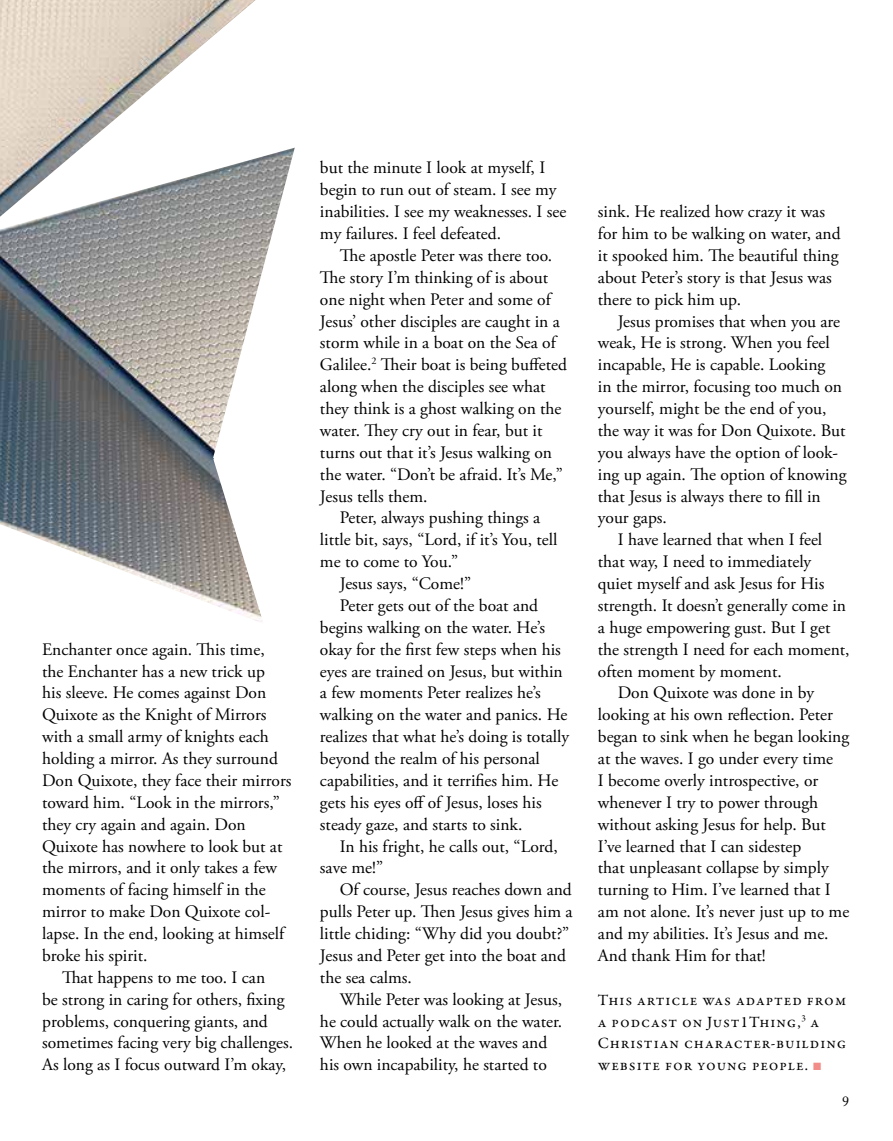
<style>
.page{position:relative;width:893px;height:1141px;background:#fff}
.page>*{position:absolute;margin:0;border:0;box-sizing:border-box;transform-origin:0 0}
.t1{font:17.5px/21.9px "Adobe Garamond Pro";color:#000}
.t2{font:15.75px/21.9px "Garamond Premr Pro";letter-spacing:.06em;color:#000}
.t3{font:14px "Adobe Caslon Pro";color:#000}
.s1{font-family:"Arial";color:#f18c89}
</style>
<div class="page">
<img style="left:0;top:229px;width:213px;height:295px">
<svg style="left:0;top:0;width:256px;height:229px"></svg>
<svg style="left:0;top:524px;width:213px;height:80px"></svg>
<svg style="left:213px;top:137px;width:82px;height:127px"></svg>
<svg style="left:213px;top:264px;width:51px;height:358px"></svg>
<p class="t1" style="left:42px;top:639px;width:224px">Enchanter once again. This time,</p>
<p class="t1" style="left:42px;top:661px;width:224px">the Enchanter has a new trick up</p>
<p class="t1" style="left:42px;top:683px;width:225px">his sleeve. He comes against Don</p>
<p class="t1" style="left:42px;top:704px;width:226px">Quixote as the Knight of Mirrors</p>
<p class="t1" style="left:42px;top:726px;width:228px">with a small army of knights each</p>
<p class="t1" style="left:42px;top:748px;width:237px">holding a mirror. As they surround</p>
<p class="t1" style="left:42px;top:770px;width:251px">Don Quixote, they face their mirrors</p>
<p class="t1" style="left:42px;top:792px;width:239px">toward him. “Look in the mirrors,”</p>
<p class="t1" style="left:42px;top:814px;width:205px">they cry again and again. Don</p>
<p class="t1" style="left:42px;top:836px;width:242px">Quixote has nowhere to look but at</p>
<p class="t1" style="left:42px;top:858px;width:236px">the mirrors, and it only takes a few</p>
<p class="t1" style="left:42px;top:879px;width:225px">moments of facing himself in the</p>
<p class="t1" style="left:42px;top:901px;width:230px">mirror to make Don Quixote col-</p>
<p class="t1" style="left:42px;top:923px;width:244px">lapse. In the end, looking at himself</p>
<p class="t1" style="left:42px;top:945px;width:107px">broke his spirit.</p>
<p class="t1" style="left:62px;top:967px;width:205px">That happens to me too. I can</p>
<p class="t1" style="left:42px;top:989px;width:244px">be strong in caring for others, fixing</p>
<p class="t1" style="left:42px;top:1011px;width:227px">problems, conquering giants, and</p>
<p class="t1" style="left:42px;top:1033px;width:253px">sometimes facing very big challenges.</p>
<p class="t1" style="left:42px;top:1054px;width:245px">As long as I focus outward I’m okay,</p>
<p class="t1" style="left:320px;top:158px;width:248px">but the minute I look at myself, I begin to run out of steam. I see my inabilities. I see my weaknesses. I see my failures. I feel defeated.</p>
<p class="t1" style="left:340px;top:245px;width:214px">The apostle Peter was there too.</p>
<p class="t1" style="left:320px;top:267px;width:230px">The story I’m thinking of is about</p>
<p class="t1" style="left:320px;top:289px;width:232px">one night when Peter and some of</p>
<p class="t1" style="left:320px;top:311px;width:241px">Jesus’ other disciples are caught in a</p>
<p class="t1" style="left:320px;top:333px;width:237px">storm while in a boat on the Sea of</p>
<p class="t1" style="left:320px;top:354px;width:248px">Galilee.<sup>2</sup> Their boat is being buffeted</p>
<p class="t1" style="left:320px;top:376px;width:227px">along when the disciples see what</p>
<p class="t1" style="left:320px;top:398px;width:243px">they think is a ghost walking on the</p>
<p class="t1" style="left:320px;top:420px;width:224px">water. They cry out in fear, but it</p>
<p class="t1" style="left:320px;top:442px;width:234px">turns out that it’s Jesus walking on</p>
<p class="t1" style="left:320px;top:464px;width:244px">the water. “Don’t be afraid. It’s Me,”</p>
<p class="t1" style="left:320px;top:486px;width:109px">Jesus tells them.</p>
<p class="t1" style="left:340px;top:508px;width:202px">Peter, always pushing things a</p>
<p class="t1" style="left:320px;top:529px;width:239px">little bit, says, “Lord, if it’s You, tell</p>
<p class="t1" style="left:320px;top:551px;width:140px">me to come to You.”</p>
<p class="t1" style="left:340px;top:573px;width:133px">Jesus says, “Come!”</p>
<p class="t1" style="left:340px;top:595px;width:200px">Peter gets out of the boat and</p>
<p class="t1" style="left:320px;top:617px;width:227px">begins walking on the water. He’s</p>
<p class="t1" style="left:320px;top:639px;width:242px">okay for the first few steps when his</p>
<p class="t1" style="left:320px;top:661px;width:244px">eyes are trained on Jesus, but within</p>
<p class="t1" style="left:320px;top:683px;width:222px">a few moments Peter realizes he’s</p>
<p class="t1" style="left:320px;top:704px;width:249px">walking on the water and panics. He</p>
<p class="t1" style="left:320px;top:726px;width:251px">realizes that what he’s doing is totally</p>
<p class="t1" style="left:320px;top:748px;width:221px">beyond the realm of his personal</p>
<p class="t1" style="left:320px;top:770px;width:240px">capabilities, and it terrifies him. He</p>
<p class="t1" style="left:320px;top:792px;width:223px">gets his eyes off of Jesus, loses his</p>
<p class="t1" style="left:320px;top:814px;width:204px">steady gaze, and starts to sink.</p>
<p class="t1" style="left:340px;top:836px;width:219px">In his fright, he calls out, “Lord,</p>
<p class="t1" style="left:320px;top:858px;width:65px">save me!”</p>
<p class="t1" style="left:340px;top:879px;width:234px">Of course, Jesus reaches down and</p>
<p class="t1" style="left:320px;top:901px;width:254px">pulls Peter up. Then Jesus gives him a</p>
<p class="t1" style="left:320px;top:923px;width:251px">little chiding: “Why did you doubt?”</p>
<p class="t1" style="left:320px;top:945px;width:248px">Jesus and Peter get into the boat and</p>
<p class="t1" style="left:320px;top:967px;width:93px">the sea calms.</p>
<p class="t1" style="left:340px;top:989px;width:224px">While Peter was looking at Jesus,</p>
<p class="t1" style="left:320px;top:1011px;width:244px">he could actually walk on the water.</p>
<p class="t1" style="left:320px;top:1033px;width:229px">When he looked at the waves and</p>
<p class="t1" style="left:320px;top:1054px;width:228px">his own incapability, he started to</p>
<p class="t1" style="left:598px;top:201px;width:244px">sink. He realized how crazy it was for him to be walking on water, and it spooked him. The beautiful thing about Peter’s story is that Jesus was there to pick him up.</p>
<p class="t1" style="left:598px;top:311px;width:250px;text-indent:20px">Jesus promises that when you are weak, He is strong. When you feel incapable, He is capable. Looking<br>in the mirror, focusing too much on yourself, might be the end of you, the way it was for Don Quixote. But you always have the option of look&shy;ing up again. The option of knowing that Jesus is always there to fill in your gaps.</p>
<p class="t1" style="left:618px;top:529px;width:206px">I have learned that when I feel</p>
<p class="t1" style="left:598px;top:551px;width:215px">that way, I need to immediately</p>
<p class="t1" style="left:598px;top:573px;width:228px">quiet myself and ask Jesus for His</p>
<p class="t1" style="left:598px;top:595px;width:250px">strength. It doesn’t generally come in</p>
<p class="t1" style="left:598px;top:617px;width:234px">a huge empowering gust. But I get</p>
<p class="t1" style="left:598px;top:639px;width:253px">the strength I need for each moment,</p>
<p class="t1" style="left:598px;top:661px;width:185px">often moment by moment.</p>
<p class="t1" style="left:618px;top:683px;width:198px">Don Quixote was done in by</p>
<p class="t1" style="left:598px;top:704px;width:237px">looking at his own reflection. Peter</p>
<p class="t1" style="left:598px;top:726px;width:253px">began to sink when he began looking</p>
<p class="t1" style="left:598px;top:748px;width:237px">at the waves. I go under every time</p>
<p class="t1" style="left:598px;top:770px;width:222px">I become overly introspective, or</p>
<p class="t1" style="left:598px;top:792px;width:222px">whenever I try to power through</p>
<p class="t1" style="left:598px;top:814px;width:229px">without asking Jesus for help. But</p>
<p class="t1" style="left:598px;top:836px;width:205px">I’ve learned that I can sidestep</p>
<p class="t1" style="left:598px;top:858px;width:232px">that unpleasant collapse by simply</p>
<p class="t1" style="left:598px;top:879px;width:234px">turning to Him. I’ve learned that I</p>
<p class="t1" style="left:598px;top:901px;width:253px">am not alone. It’s never just up to me</p>
<p class="t1" style="left:598px;top:923px;width:232px">and my abilities. It’s Jesus and me.</p>
<p class="t1" style="left:598px;top:945px;width:169px">And thank Him for that!</p>
<p class="t2" style="left:598px;top:989px;width:250px">This article was adapted from a podcast on Just1Thing,<sup>3</sup> a<br>Christian character-building website for young people. <span class="s1">■</span></p>
<p class="t3" style="left:842px;top:1093px;width:8px">9</p>
</div>
